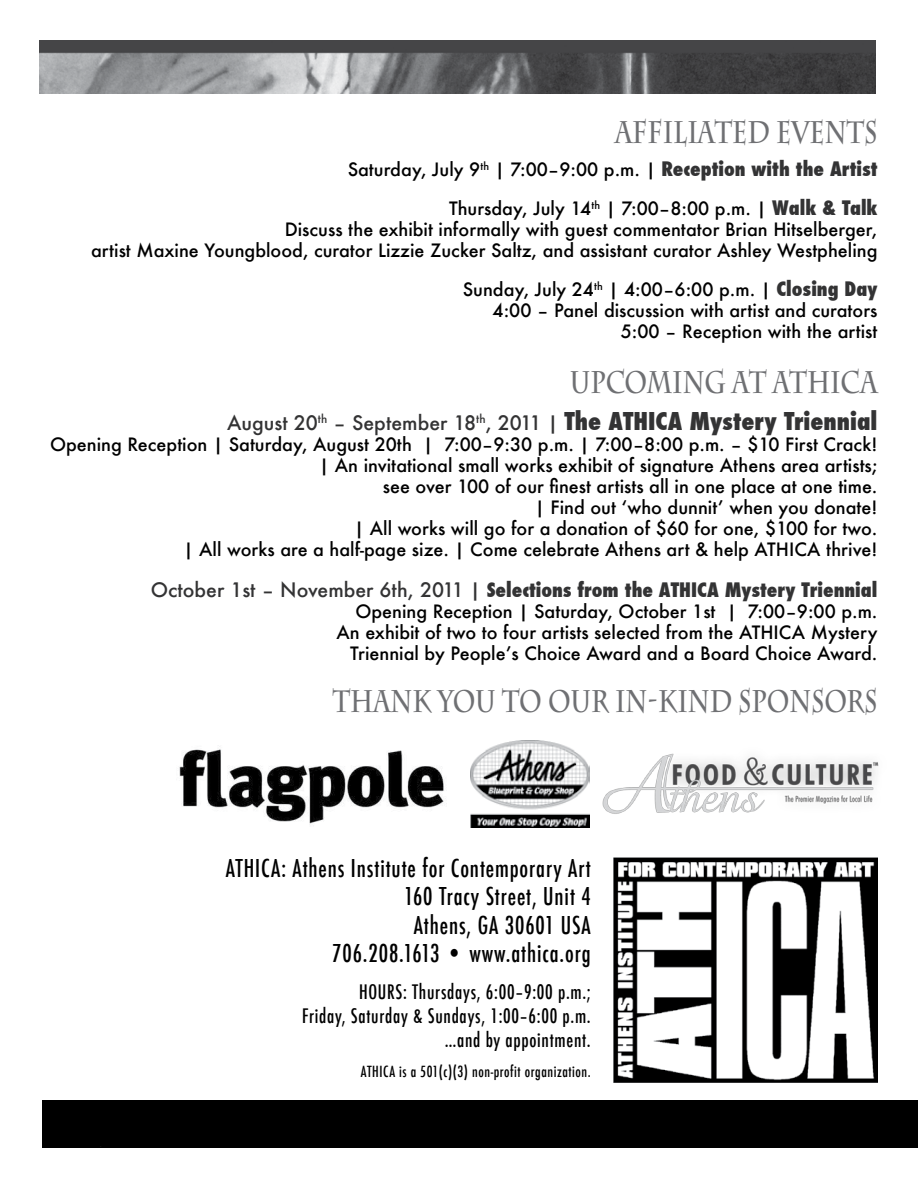
<style>
.page{position:relative;width:918px;height:1188px;background:#fff}
.page>*{position:absolute;margin:0;border:0;box-sizing:border-box;transform-origin:0 0}
.t1{font:700 31.2px "Charlemagne Std";color:#6f7073;scale:.77 1}
.t2{font:500 condensed 24px/28.5px "Futura";letter-spacing:.04em;color:#000;text-align:right;scale:.94 1}
.t3{font:500 condensed 19.5px/24px "Futura";letter-spacing:.04em;color:#000;text-align:right;scale:.94 1}
.t4{font:800 condensed 19.5px "Futura";color:#333334}
.t5{font:500 19.5px "Futura";color:#333334}
.t6{font:500 18px/21px "Futura";color:#000;text-align:right}
.t7{font:500 condensed 15px "Futura";letter-spacing:.04em;color:#000;scale:.94 1}
.s1{font-weight:800;font-stretch:condensed;font-size:19.5px;color:#333334}
.s2{font-weight:800;font-stretch:condensed;font-size:24px}
.s3{font-weight:500;font-stretch:normal}
</style>
<div class="page">
<div style="left:42px;top:1100px;width:876px;height:48px;background:#000"></div>
<img style="left:39px;top:40px;width:837px;height:54px">
<img style="left:613px;top:857px;width:265px;height:225px">
<img style="left:179px;top:749px;width:265px;height:75px">
<img style="left:602px;top:753px;width:277px;height:61px">
<img style="left:470px;top:741px;width:120px;height:87px">
<h1 class="t1" style="left:615px;top:115px;width:342px">AFFILIATED EVENTS</h1>
<p class="t6" style="left:348px;top:149px;width:531px;line-height:39px">Saturday, July 9<sup>th</sup> | 7:00–9:00 p.m. | <span class="s1">Reception with the Artist<br></span>Thursday, July 14<sup>th</sup> | 7:00–8:00 p.m. | <span class="s1">Walk &amp; Talk</span></p>
<p class="t6" style="left:91px;top:218px;width:788px">Discuss the exhibit informally with guest commentator Brian Hitselberger,<br>artist Maxine Youngblood, curator Lizzie Zucker Saltz, and assistant curator Ashley Westpheling</p>
<p class="t6" style="left:463px;top:278px;width:416px">Sunday, July 24<sup>th</sup> | 4:00–6:00 p.m. | <span class="s1">Closing Day<br></span>4:00 – Panel discussion with artist and curators<br>5:00 – Reception with the artist</p>
<h1 class="t1" style="left:570px;top:364px;width:401px">UPCOMING AT ATHICA</h1>
<p class="t5" style="left:227px;top:409px;width:652px">August 20<sup>th</sup> – September 18<sup>th</sup>, 2011 | <span class="s2">The ATHICA Mystery Triennial</span></p>
<p class="t6" style="left:50px;top:433px;width:829px">Opening Reception | Saturday, August 20th | 7:00–9:30 p.m. | 7:00–8:00 p.m. – $10 First Crack! | An invitational small works exhibit of signature Athens area artists;<br>see over 100 of our finest artists all in one place at one time.<br>| Find out ‘who dunnit’ when you donate!<br>| All works will go for a donation of $60 for one, $100 for two.<br>| All works are a half-page size. | Come celebrate Athens art &amp; help ATHICA thrive!</p>
<p class="t4" style="left:151px;top:577px;width:728px"><span class="s3">October 1st – November 6th, 2011 |</span> Selections from the ATHICA Mystery Triennial</p>
<p class="t6" style="left:337px;top:601px;width:542px">Opening Reception | Saturday, October 1st | 7:00–9:00 p.m.<br>An exhibit of two to four artists selected from the ATHICA Mystery<br>Triennial by People’s Choice Award and a Board Choice Award.</p>
<h1 class="t1" style="left:332px;top:683px;width:709px">THANK YOU TO OUR IN-KIND SPONSORS</h1>
<h2 class="t2" style="left:226px;top:854px;width:390px">ATHICA: Athens Institute for Contemporary Art<br>160 Tracy Street, Unit 4<br>Athens, GA 30601 USA<br>706.208.1613 • www.athica.org</h2>
<p class="t3" style="left:359px;top:980px;width:10px">hours</p>
<p class="t3" style="left:302px;top:980px;width:309px">: Thursdays, 6:00–9:00 p.m.;<br>Friday, Saturday &amp; Sundays, 1:00–6:00 p.m. …and by appointment.</p>
<p class="t7" style="left:361px;top:1062px;width:246px">ATHICA is a 501(c)(3) non-profit organization.</p>
</div>
